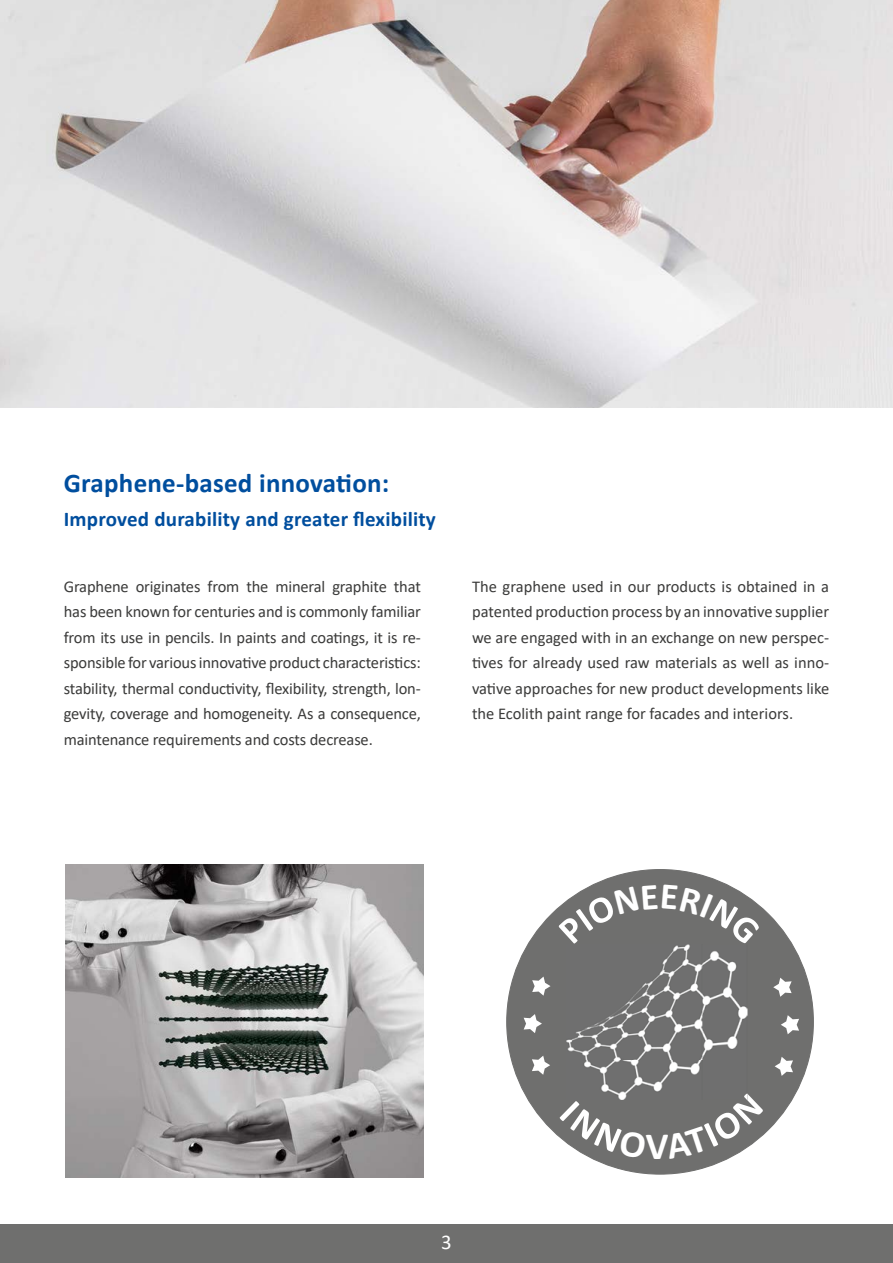
<style>
.page{position:relative;width:893px;height:1263px;background:#fff}
.page>*{position:absolute;margin:0;border:0;box-sizing:border-box;transform-origin:0 0}
.t1{font:700 37.95px "Calibri";color:#fff}
.t2{font:700 27px "Calibri";letter-spacing:.01em;color:#004e9e}
.t3{font:700 21px "Calibri";letter-spacing:.01em;color:#004e9e}
.t4{font:21px "Calibri";color:#fff}
.t5{font:16.5px/25.5px "Calibri";letter-spacing:-.01em;color:#3b3b3a;text-align:justify}
</style>
<div class="page">
<div style="left:0;top:1225px;width:893px;height:38px;background:#6f6f6e"></div>
<img style="left:66px;top:864px;width:357px;height:314px">
<img style="left:0;top:0;width:893px;height:408px">
<svg style="left:506px;top:869px;width:308px;height:306px;fill:#6f6f6e"></svg>
<svg style="left:781px;top:1015px;width:18px;height:19px"></svg>
<svg style="left:773px;top:978px;width:19px;height:19px"></svg>
<svg style="left:775px;top:1057px;width:18px;height:19px"></svg>
<svg style="left:524px;top:1014px;width:18px;height:19px"></svg>
<svg style="left:532px;top:976px;width:18px;height:20px"></svg>
<svg style="left:532px;top:1056px;width:18px;height:19px"></svg>
<img style="left:567px;top:945px;width:180px;height:155px">
<div style="left:558px;top:885px;width:202px;height:60px;background:#6f6f6e"></div>
<div style="left:559px;top:1101px;width:88px;height:58px;background:#6f6f6e"></div>
<div style="left:665px;top:1093px;width:98px;height:66px;background:#6f6f6e"></div>
<h2 class="t2" style="left:64px;top:464px;width:327px">Graphene-based innovation:</h2>
<p class="t3" style="left:64px;top:505px;width:374px">Improved durability and greater flexibility</p>
<p class="t5" style="left:64px;top:573px;width:359px">Graphene originates from the mineral graphite that has been known for centuries and is commonly familiar from its use in pencils. In paints and coatings, it is re&shy;sponsible for various innovative product characteristics: stability, thermal conductivity, flexibility, strength, lon&shy;gevity, coverage and homogeneity. As a consequence, maintenance requirements and costs decrease.</p>
<p class="t5" style="left:472px;top:573px;width:359px">The graphene used in our products is obtained in a patented production process by an innovative supplier we are engaged with in an exchange on new perspec&shy;tives for already used raw materials as well as inno&shy;vative approaches for new product developments like the Ecolith paint range for facades and interiors.</p>
<p class="t4" style="left:441px;top:1227px;width:12px">3</p>
<h1 class="t1" style="left:646px;top:1122px;width:25px">V</h1>
</div>
